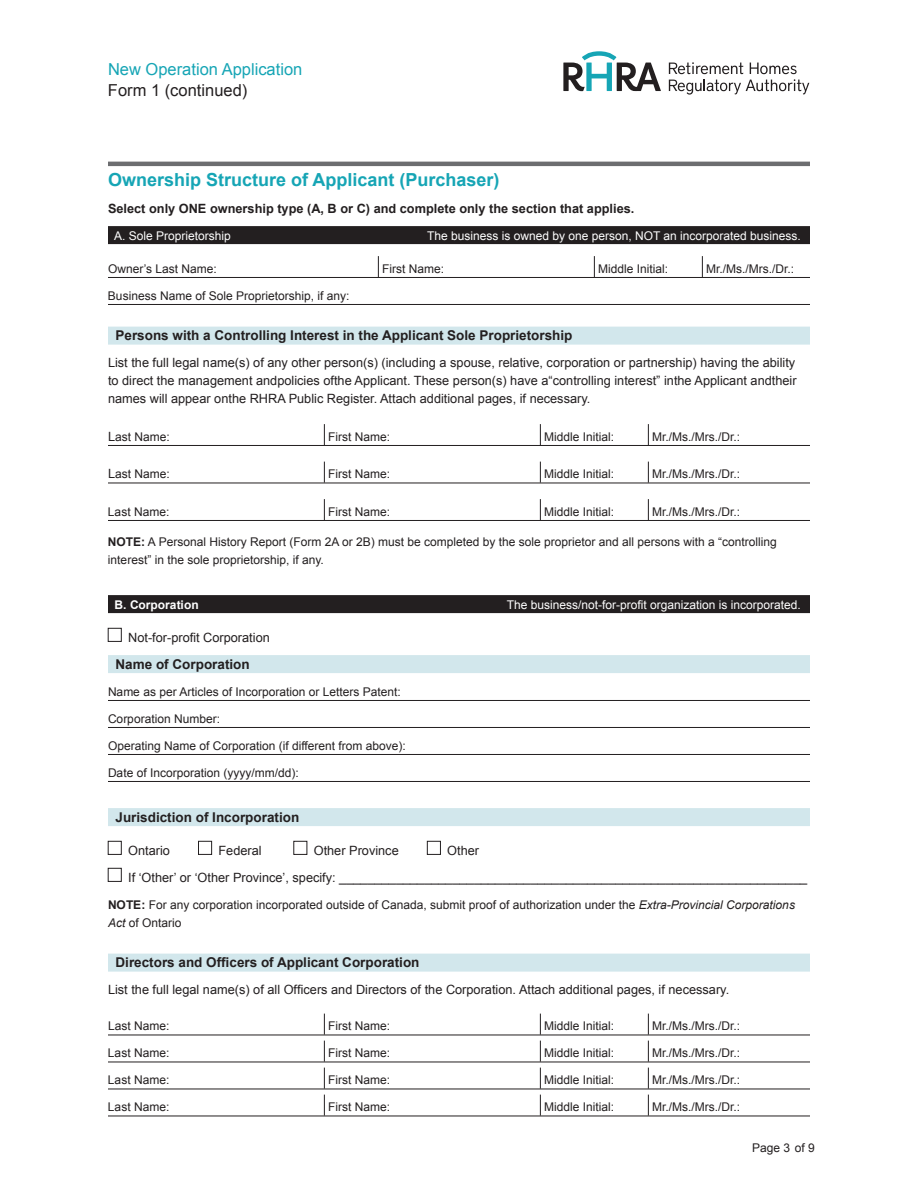
<style>
.page{position:relative;width:918px;height:1188px;background:#fff}
.page>*{position:absolute;margin:0;border:0;box-sizing:border-box;transform-origin:0 0}
.t1{font:700 18px "Arial";color:#16a5b5}
.t2{font:16.5px/21px "Arial";color:#16a5b5}
.t3{font:700 13.5px "Arial";color:#231f20}
.t4{font:12.75px/18px "Arial";color:#231f20;text-align:justify}
.t5{font:700 12.75px "Arial";color:#231f20}
.t6{font:12px/18px "Arial";color:#231f20}
.Heads_with_a_Tab{font:12px "Arial";color:#fff}
.Heads_with_a_Tab-2{font:700 12px "Arial";color:#fff}
.s1{color:#231f20}
.s2{font-size:12.75px}
.s3{font-weight:700}
.s4{font-style:italic}
</style>
<div class="page">
<svg style="left:669px;top:62px;width:140px;height:33px"></svg>
<svg style="left:563px;top:51px;width:98px;height:40px"></svg>
<hr style="left:108px;top:162px;width:702px;height:4px;background:#6c6d70">
<div style="left:108px;top:226px;width:702px;height:18px;background:#231f20"></div>
<hr style="left:108px;top:277px;width:702px;height:1px;background:#231f20">
<hr style="left:108px;top:304px;width:702px;height:1px;background:#231f20">
<div style="left:108px;top:327px;width:702px;height:18px;background:#d2e7ec"></div>
<hr style="left:108px;top:445px;width:702px;height:1px;background:#231f20">
<hr style="left:108px;top:483px;width:702px;height:1px;background:#231f20">
<hr style="left:108px;top:520px;width:702px;height:1px;background:#231f20">
<div style="left:108px;top:595px;width:702px;height:18px;background:#231f20"></div>
<div style="left:108px;top:655px;width:702px;height:18px;background:#d2e7ec"></div>
<hr style="left:108px;top:700px;width:702px;height:1px;background:#231f20">
<hr style="left:108px;top:727px;width:702px;height:1px;background:#231f20">
<hr style="left:108px;top:754px;width:702px;height:1px;background:#231f20">
<hr style="left:108px;top:781px;width:702px;height:1px;background:#231f20">
<div style="left:108px;top:808px;width:702px;height:18px;background:#d2e7ec"></div>
<div style="left:108px;top:954px;width:702px;height:18px;background:#d2e7ec"></div>
<hr style="left:108px;top:1035px;width:702px;height:1px;background:#231f20">
<hr style="left:108px;top:1062px;width:702px;height:1px;background:#231f20">
<hr style="left:108px;top:1089px;width:702px;height:1px;background:#231f20">
<hr style="left:108px;top:1116px;width:702px;height:1px;background:#231f20">
<svg style="left:378px;top:256px;width:1px;height:21px"></svg>
<svg style="left:594px;top:256px;width:1px;height:21px"></svg>
<svg style="left:702px;top:256px;width:1px;height:21px"></svg>
<svg style="left:324px;top:424px;width:1px;height:21px"></svg>
<svg style="left:540px;top:424px;width:1px;height:21px"></svg>
<svg style="left:648px;top:424px;width:1px;height:21px"></svg>
<svg style="left:324px;top:462px;width:1px;height:21px"></svg>
<svg style="left:540px;top:462px;width:1px;height:21px"></svg>
<svg style="left:648px;top:462px;width:1px;height:21px"></svg>
<svg style="left:324px;top:499px;width:1px;height:21px"></svg>
<svg style="left:540px;top:499px;width:1px;height:21px"></svg>
<svg style="left:648px;top:499px;width:1px;height:21px"></svg>
<div style="left:108px;top:628px;width:14px;height:14px;border:1px solid #231f20"></div>
<div style="left:108px;top:841px;width:14px;height:14px;border:1px solid #231f20"></div>
<div style="left:198px;top:841px;width:14px;height:14px;border:1px solid #231f20"></div>
<div style="left:294px;top:841px;width:13px;height:14px;border:1px solid #231f20"></div>
<div style="left:427px;top:841px;width:14px;height:14px;border:1px solid #231f20"></div>
<div style="left:108px;top:868px;width:14px;height:14px;border:1px solid #231f20"></div>
<svg style="left:324px;top:1014px;width:1px;height:21px"></svg>
<svg style="left:540px;top:1014px;width:1px;height:21px"></svg>
<svg style="left:648px;top:1014px;width:1px;height:21px"></svg>
<svg style="left:324px;top:1041px;width:1px;height:21px"></svg>
<svg style="left:540px;top:1041px;width:1px;height:21px"></svg>
<svg style="left:648px;top:1041px;width:1px;height:21px"></svg>
<svg style="left:324px;top:1068px;width:1px;height:21px"></svg>
<svg style="left:540px;top:1068px;width:1px;height:21px"></svg>
<svg style="left:648px;top:1068px;width:1px;height:21px"></svg>
<svg style="left:324px;top:1095px;width:1px;height:21px"></svg>
<svg style="left:540px;top:1095px;width:1px;height:21px"></svg>
<svg style="left:648px;top:1095px;width:1px;height:21px"></svg>
<p class="t2" style="left:108px;top:59px;width:196px">New Operation Application<br><span class="s1">Form 1 (continued)</span></p>
<p class="t1" style="left:108px;top:167px;width:393px">Ownership Structure of Applicant (Purchaser)</p>
<p class="t5" style="left:108px;top:200px;width:528px">Select only ONE ownership type (A, B or C) and complete only the section that applies.</p>
<p class="Heads_with_a_Tab" style="left:114px;top:228px;width:118px">A. Sole Proprietorship</p>
<p class="Heads_with_a_Tab" style="left:427px;top:228px;width:375px">The business is owned by one person, NOT an incorporated business.</p>
<p class="t6" style="left:108px;top:260px;width:110px">Owner’s Last Name:</p>
<p class="t6" style="left:382px;top:260px;width:64px">First Name:</p>
<p class="t6" style="left:598px;top:260px;width:72px">Middle Initial:</p>
<p class="t6" style="left:706px;top:260px;width:89px">Mr./Ms./Mrs./Dr.:</p>
<p class="t6" style="left:108px;top:287px;width:243px">Business Name of Sole Proprietorship, if any:</p>
<p class="t3" style="left:116px;top:326px;width:459px">Persons with a Controlling Interest in the Applicant Sole Proprietorship</p>
<p class="t4" style="left:108px;top:354px;width:690px">List the full legal name(s) of any other person(s) (including a spouse, relative, corporation or partnership) having the ability to direct the management andpolicies ofthe Applicant. These person(s) have a“controlling interest” inthe Applicant andtheir names will appear onthe RHRA Public Register. Attach additional pages, if necessary.</p>
<p class="t6" style="left:108px;top:428px;width:63px"><span class="s2">L</span>ast Name:</p>
<p class="t6" style="left:328px;top:428px;width:64px">First Name:</p>
<p class="t6" style="left:544px;top:428px;width:72px">Middle Initial:</p>
<p class="t6" style="left:652px;top:428px;width:89px">Mr./Ms./Mrs./Dr.:</p>
<p class="t6" style="left:108px;top:465px;width:63px"><span class="s2">L</span>ast Name:</p>
<p class="t6" style="left:328px;top:465px;width:64px">First Name:</p>
<p class="t6" style="left:544px;top:465px;width:72px">Middle Initial:</p>
<p class="t6" style="left:652px;top:465px;width:89px">Mr./Ms./Mrs./Dr.:</p>
<p class="t6" style="left:108px;top:503px;width:63px">Last Name:</p>
<p class="t6" style="left:328px;top:503px;width:64px">First Name:</p>
<p class="t6" style="left:544px;top:503px;width:72px">Middle Initial:</p>
<p class="t6" style="left:652px;top:503px;width:89px">Mr./Ms./Mrs./Dr.:</p>
<p class="t6" style="left:108px;top:533px;width:670px"><span class="s3">NOTE:</span> A Personal History Report (Form 2A or 2B) must be completed by the sole proprietor and all persons with a “controlling interest” in the sole proprietorship, if any.</p>
<p class="Heads_with_a_Tab-2" style="left:115px;top:596px;width:85px">B. Corporation</p>
<p class="Heads_with_a_Tab" style="left:507px;top:597px;width:296px">The business/not-for-profit organization is incorporated.</p>
<p class="t4" style="left:128px;top:628px;width:143px">Not-for-profit Corporation</p>
<p class="t3" style="left:116px;top:655px;width:136px">Name of Corporation</p>
<p class="t6" style="left:108px;top:683px;width:294px">Name as per Articles of Incorporation or Letters Patent:</p>
<p class="t6" style="left:108px;top:710px;width:114px">Corporation Number:</p>
<p class="t6" style="left:108px;top:737px;width:299px">Operating Name of Corporation (if different from above):</p>
<p class="t6" style="left:108px;top:764px;width:192px">Date of Incorporation (yyyy/mm/dd):</p>
<p class="t3" style="left:116px;top:808px;width:185px">Jurisdiction of Incorporation</p>
<p class="t4" style="left:128px;top:841px;width:43px">Ontario</p>
<p class="t4" style="left:218px;top:841px;width:45px">Federal</p>
<p class="t4" style="left:314px;top:841px;width:87px">Other Province</p>
<p class="t4" style="left:447px;top:841px;width:33px">Other</p>
<p class="t4" style="left:128px;top:868px;width:681px">If ‘Other’ or ‘Other Province’, specify: __________________________________________________________________</p>
<p class="t6" style="left:108px;top:896px;width:688px"><span class="s3">NOTE:</span> For any corporation incorporated outside of Canada, submit proof of authorization under the <span class="s4">Extra-Provincial Corporations<br>Act</span> of Ontario</p>
<p class="t3" style="left:116px;top:953px;width:306px">Directors and Officers of Applicant Corporation</p>
<p class="t4" style="left:108px;top:981px;width:623px">List the full legal name(s) of all Officers and Directors of the Corporation. Attach additional pages, if necessary.</p>
<p class="t6" style="left:108px;top:1017px;width:63px">Last Name:</p>
<p class="t6" style="left:328px;top:1017px;width:64px">First Name:</p>
<p class="t6" style="left:544px;top:1017px;width:72px">Middle Initial:</p>
<p class="t6" style="left:652px;top:1017px;width:89px">Mr./Ms./Mrs./Dr.:</p>
<p class="t6" style="left:108px;top:1044px;width:63px">Last Name:</p>
<p class="t6" style="left:328px;top:1044px;width:64px">First Name:</p>
<p class="t6" style="left:544px;top:1044px;width:72px">Middle Initial:</p>
<p class="t6" style="left:652px;top:1044px;width:89px">Mr./Ms./Mrs./Dr.:</p>
<p class="t6" style="left:108px;top:1071px;width:63px">Last Name:</p>
<p class="t6" style="left:328px;top:1071px;width:64px">First Name:</p>
<p class="t6" style="left:544px;top:1071px;width:72px">Middle Initial:</p>
<p class="t6" style="left:652px;top:1071px;width:89px">Mr./Ms./Mrs./Dr.:</p>
<p class="t6" style="left:108px;top:1098px;width:63px">Last Name:</p>
<p class="t6" style="left:328px;top:1098px;width:64px">First Name:</p>
<p class="t6" style="left:544px;top:1098px;width:72px">Middle Initial:</p>
<p class="t6" style="left:652px;top:1098px;width:89px">Mr./Ms./Mrs./Dr.:</p>
<p class="t6" style="left:752px;top:1139px;width:64px">Page 3 of 9</p>
</div>
